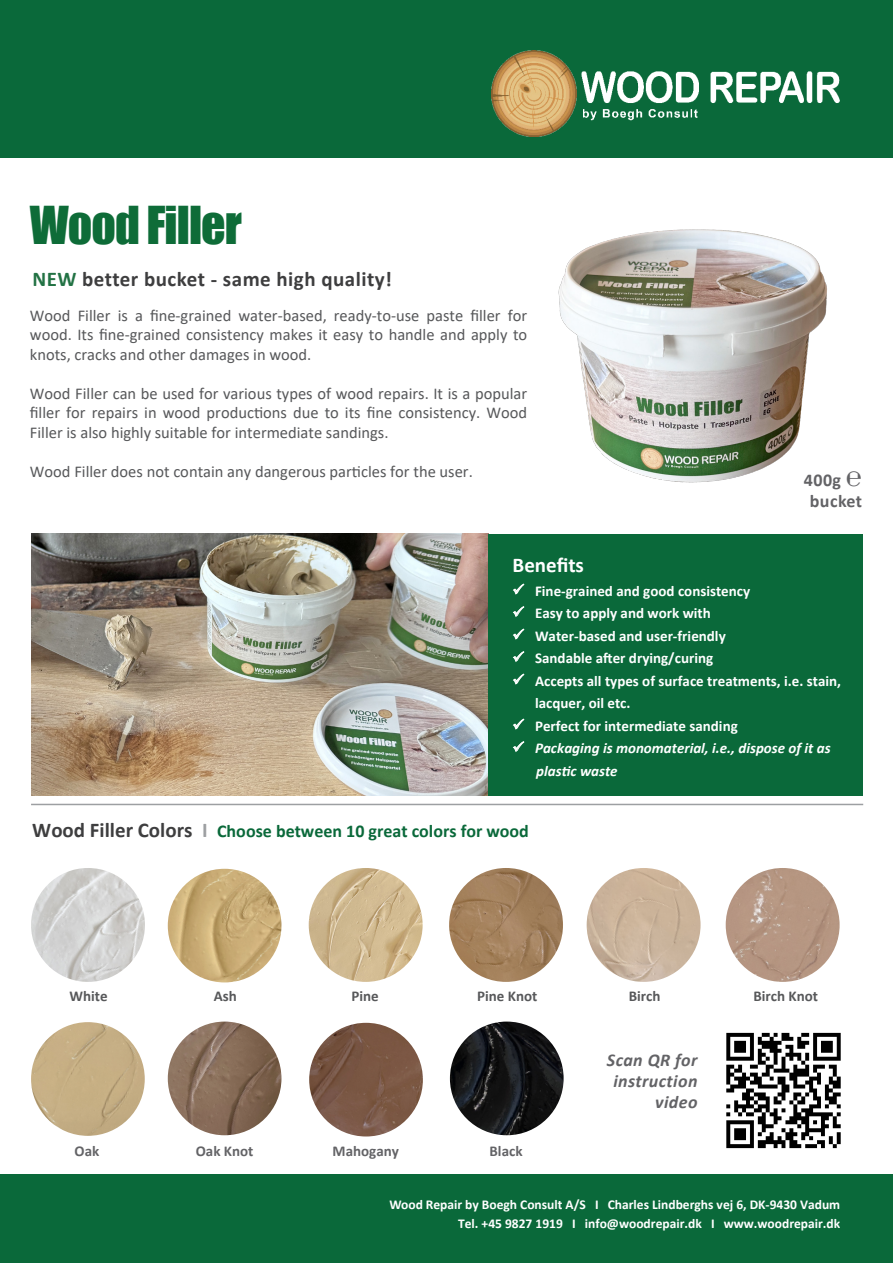
<style>
.page{position:relative;width:893px;height:1263px;background:#fff}
.page>*{position:absolute;margin:0;border:0;box-sizing:border-box;transform-origin:0 0}
.t1{font:48px "Impact";letter-spacing:-.02em;color:#0e6c38}
.t2{font:700 21px "Calibri";letter-spacing:.025em;color:#3e3e3f}
.t3{font:700 21px "Calibri";color:#fff}
.t4{font:700 18px "Calibri";color:#0a693a}
.t5{font:italic 700 18px/21px "Calibri";letter-spacing:.025em;color:#636366;text-align:right}
.t6{font:700 18px "Calibri";letter-spacing:.025em;color:#636366}
.t7{font:16.5px/19.5px "Calibri";color:#57585a;text-align:justify}
.Appetizer{font:700 15px/22.5px "Calibri";color:#fff}
.Appetizer-2{font:italic 700 15px/22.5px "Calibri";color:#fff}
.t8{font:700 15px "Calibri";color:#57585a}
.Appetizer-3{font:700 15px "Calibri";color:#636366}
.t9{font:700 13.5px "Calibri";color:#fff}
.s1{color:#227244}
.s2{font-family:"Arial";font-size:27px}
.s3{font-size:21px;color:#3e3e3f}
.s4{font-size:21px;color:#9d9fa2}
</style>
<div class="page">
<div style="left:0;top:0;width:893px;height:158px;background:#0a693a"></div>
<div style="left:0;top:1174px;width:893px;height:89px;background:#0a693a"></div>
<img style="left:492px;top:50px;width:348px;height:86px">
<img style="left:31px;top:534px;width:458px;height:262px">
<img style="left:449px;top:868px;width:114px;height:114px;border-radius:57px">
<img style="left:31px;top:868px;width:114px;height:114px;border-radius:57px">
<img style="left:168px;top:869px;width:113px;height:113px;border-radius:57px">
<img style="left:587px;top:868px;width:114px;height:114px;border-radius:57px">
<img style="left:726px;top:868px;width:114px;height:114px;border-radius:57px">
<img style="left:31px;top:1022px;width:114px;height:114px;border-radius:57px">
<img style="left:168px;top:1021px;width:113px;height:114px;border-radius:57px">
<img style="left:309px;top:868px;width:114px;height:114px;border-radius:57px">
<img style="left:309px;top:1023px;width:114px;height:113px;border-radius:57px">
<img style="left:450px;top:1021px;width:114px;height:114px;border-radius:57px">
<img style="left:726px;top:1032px;width:115px;height:117px">
<div style="left:489px;top:534px;width:374px;height:262px;background:#0a693a"></div>
<img style="left:558px;top:229px;width:269px;height:254px">
<hr style="left:31px;top:804px;width:832px;height:1px;background:#9d9fa2">
<p class="t1" style="left:30px;top:188px;width:214px">Wood Filler</p>
<p class="t2" style="left:32px;top:264px;width:361px"><span class="s1">NEW</span> better bucket - same high quality!</p>
<p class="t7" style="left:30px;top:305px;width:499px">Wood Filler is a fine-grained water-based, ready-to-use paste filler for wood. Its fine-grained consistency makes it easy to handle and apply to knots, cracks and other damages in wood.</p>
<p class="t7" style="left:30px;top:383px;width:499px">Wood Filler can be used for various types of wood repairs. It is a popular filler for repairs in wood productions due to its fine consistency. Wood Filler is also highly suitable for intermediate sandings.</p>
<p class="t7" style="left:30px;top:461px;width:444px">Wood Filler does not contain any dangerous particles for the user.</p>
<p class="t6" style="left:804px;top:467px;width:60px">400g <span class="s2">℮</span></p>
<p class="t6" style="left:810px;top:488px;width:54px">bucket</p>
<p class="t3" style="left:513px;top:550px;width:73px">Benefits</p>
<p class="Appetizer" style="left:513px;top:579px;width:239px">✓ Fine-grained and good consistency</p>
<p class="Appetizer" style="left:513px;top:602px;width:200px">✓ Easy to apply and work with</p>
<p class="Appetizer" style="left:513px;top:624px;width:215px">✓ Water-based and user-friendly</p>
<p class="Appetizer" style="left:513px;top:647px;width:202px">✓ Sandable after drying/curing</p>
<p class="Appetizer" style="left:535px;top:669px;width:307px;text-indent:-22px">✓ Accepts all types of surface treatments, i.e. stain, lacquer, oil etc.</p>
<p class="Appetizer" style="left:513px;top:714px;width:227px">✓ Perfect for intermediate sanding</p>
<p class="Appetizer-2" style="left:536px;top:736px;width:296px;text-indent:-24px">✓ Packaging is monomaterial, i.e., dispose of it as plastic waste</p>
<p class="t4" style="left:32px;top:818px;width:498px"><span class="s3">Wood Filler Colors</span> <span class="s4">I</span> Choose between 10 great colors for wood</p>
<p class="t8" style="left:70px;top:986px;width:40px">White</p>
<p class="t8" style="left:214px;top:986px;width:25px">Ash</p>
<p class="t8" style="left:351px;top:986px;width:29px">Pine</p>
<p class="t8" style="left:477px;top:986px;width:62px">Pine Knot</p>
<p class="t8" style="left:629px;top:986px;width:33px">Birch</p>
<p class="t8" style="left:753px;top:986px;width:66px">Birch Knot</p>
<p class="Appetizer-3" style="left:75px;top:1140px;width:26px">Oak</p>
<p class="Appetizer-3" style="left:196px;top:1140px;width:59px">Oak Knot</p>
<p class="Appetizer-3" style="left:333px;top:1140px;width:68px">Mahogany</p>
<p class="Appetizer-3" style="left:490px;top:1140px;width:34px">Black</p>
<p class="t5" style="left:607px;top:1049px;width:92px">Scan QR for instruction video</p>
<p class="t9" style="left:389px;top:1195px;width:452px">Wood Repair by Boegh Consult A/S I Charles Lindberghs vej 6, DK-9430 Vadum</p>
<p class="t9" style="left:458px;top:1214px;width:384px">Tel. +45 9827 1919 I info@woodrepair.dk I www.woodrepair.dk</p>
</div>
